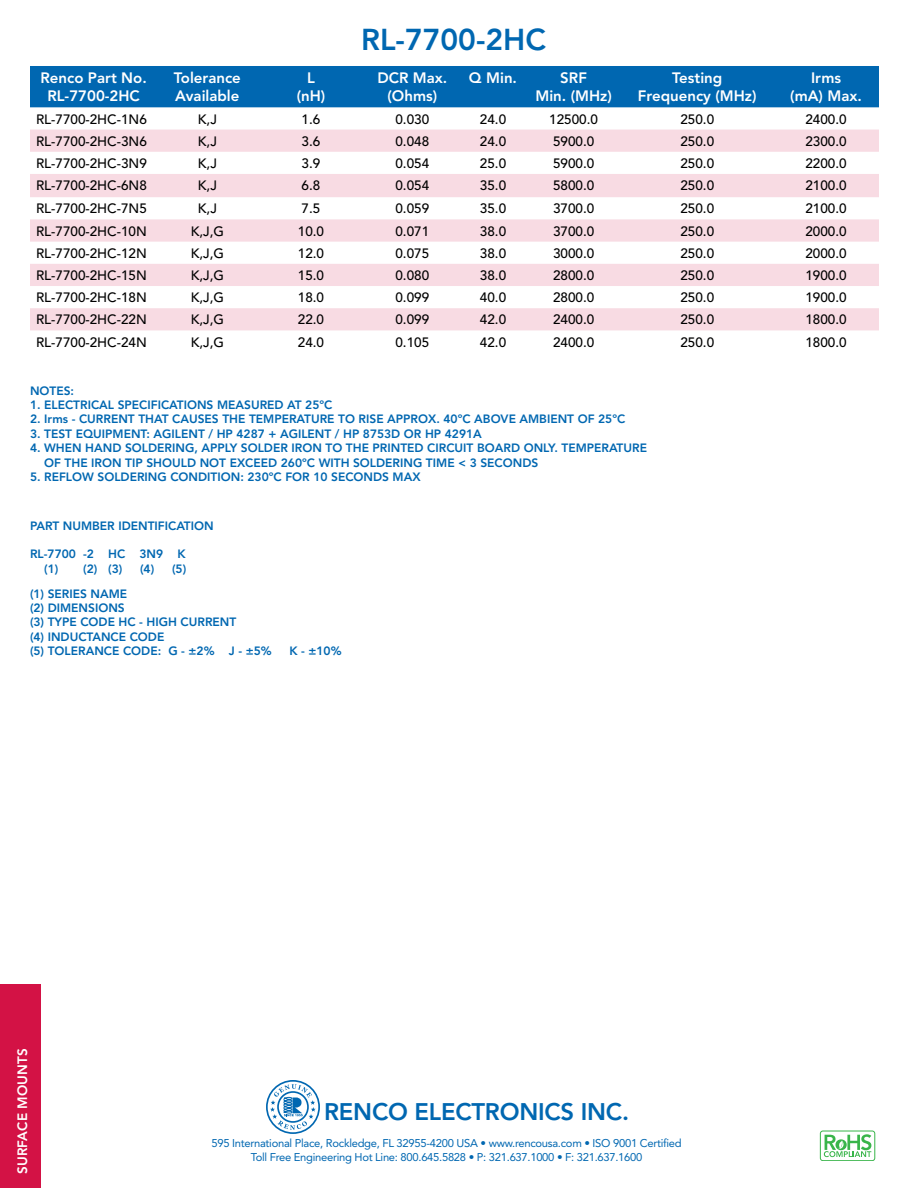
<style>
.page{position:relative;width:918px;height:1188px;background:#fff}
.page>*{position:absolute;margin:0;border:0;box-sizing:border-box;transform-origin:0 0}
.t1{font:800 30px "Avenir LT Std";color:#0067b1}
.t2{font:800 23.85px "Avenir LT Std";letter-spacing:-.01em;color:#0067b1}
.t3{font:800 15px/18px "Avenir LT Std";color:#fff;text-align:center}
.t4{font:500 13.5px "Avenir LT Std";color:#000}
.t5{font:800 13.5px "Avenir LT Std";letter-spacing:.01em;color:#fff}
.t6{font:800 12px/14.4px "Avenir LT Std";color:#0067b1}
.t7{font:11.25px "Avenir LT Std";letter-spacing:-.025em;color:#0067b1}
</style>
<div class="page">
<svg style="left:266px;top:1080px;width:54px;height:54px"></svg>
<svg style="left:824px;top:1134px;width:47px;height:23px"></svg>
<div style="left:820px;top:1131px;width:55px;height:30px;border:1px solid #39b54a;border-radius:3px"></div>
<div style="left:0;top:984px;width:40px;height:204px;background:#d31245"></div>
<div style="left:30px;top:66px;width:849px;height:41px;background:#0067b1"></div>
<svg style="left:30px;top:130px;width:849px;height:67px;fill:#f8dbe3"></svg>
<svg style="left:30px;top:219px;width:849px;height:111px;fill:#f8dbe3"></svg>
<h1 class="t1" style="left:361px;top:22px;width:186px">RL-7700-2HC</h1>
<p class="t3" style="left:40px;top:69px;width:108px">Renco Part No.<br>RL-7700-2HC</p>
<p class="t3" style="left:174px;top:69px;width:68px;text-align:left">Tolerance<br>Available</p>
<p class="t3" style="left:297px;top:69px;width:30px">L (nH)</p>
<p class="t3" style="left:377px;top:69px;width:71px">DCR Max. (Ohms)</p>
<p class="t3" style="left:469px;top:69px;width:50px">Q Min.</p>
<p class="t3" style="left:535px;top:69px;width:78px">SRF<br>Min. (MHz)</p>
<p class="t3" style="left:638px;top:69px;width:120px">Testing<br>Frequency (MHz)</p>
<p class="t3" style="left:790px;top:69px;width:73px">Irms<br>(mA) Max.</p>
<p class="t4" style="left:36px;top:111px;width:112px">RL-7700-2HC-1N6</p>
<p class="t4" style="left:198px;top:111px;width:21px">K,J</p>
<p class="t4" style="left:302px;top:111px;width:20px">1.6</p>
<p class="t4" style="left:395px;top:111px;width:35px">0.030</p>
<p class="t4" style="left:480px;top:111px;width:28px">24.0</p>
<p class="t4" style="left:549px;top:111px;width:50px">12500.0</p>
<p class="t4" style="left:680px;top:111px;width:35px">250.0</p>
<p class="t4" style="left:805px;top:111px;width:43px">2400.0</p>
<p class="t4" style="left:36px;top:133px;width:112px">RL-7700-2HC-3N6</p>
<p class="t4" style="left:198px;top:133px;width:21px">K,J</p>
<p class="t4" style="left:302px;top:133px;width:20px">3.6</p>
<p class="t4" style="left:395px;top:133px;width:35px">0.048</p>
<p class="t4" style="left:480px;top:133px;width:28px">24.0</p>
<p class="t4" style="left:553px;top:133px;width:43px">5900.0</p>
<p class="t4" style="left:680px;top:133px;width:35px">250.0</p>
<p class="t4" style="left:805px;top:133px;width:43px">2300.0</p>
<p class="t4" style="left:36px;top:155px;width:112px">RL-7700-2HC-3N9</p>
<p class="t4" style="left:198px;top:155px;width:21px">K,J</p>
<p class="t4" style="left:302px;top:155px;width:20px">3.9</p>
<p class="t4" style="left:395px;top:155px;width:35px">0.054</p>
<p class="t4" style="left:480px;top:155px;width:28px">25.0</p>
<p class="t4" style="left:553px;top:155px;width:43px">5900.0</p>
<p class="t4" style="left:680px;top:155px;width:35px">250.0</p>
<p class="t4" style="left:805px;top:155px;width:43px">2200.0</p>
<p class="t4" style="left:36px;top:178px;width:112px">RL-7700-2HC-6N8</p>
<p class="t4" style="left:198px;top:178px;width:21px">K,J</p>
<p class="t4" style="left:302px;top:178px;width:20px">6.8</p>
<p class="t4" style="left:395px;top:178px;width:35px">0.054</p>
<p class="t4" style="left:480px;top:178px;width:28px">35.0</p>
<p class="t4" style="left:553px;top:178px;width:43px">5800.0</p>
<p class="t4" style="left:680px;top:178px;width:35px">250.0</p>
<p class="t4" style="left:805px;top:178px;width:43px">2100.0</p>
<p class="t4" style="left:36px;top:201px;width:112px">RL-7700-2HC-7N5</p>
<p class="t4" style="left:198px;top:201px;width:21px">K,J</p>
<p class="t4" style="left:302px;top:201px;width:20px">7.5</p>
<p class="t4" style="left:395px;top:201px;width:35px">0.059</p>
<p class="t4" style="left:480px;top:201px;width:28px">35.0</p>
<p class="t4" style="left:553px;top:201px;width:43px">3700.0</p>
<p class="t4" style="left:680px;top:201px;width:35px">250.0</p>
<p class="t4" style="left:805px;top:201px;width:43px">2100.0</p>
<p class="t4" style="left:36px;top:223px;width:112px">RL-7700-2HC-10N</p>
<p class="t4" style="left:191px;top:223px;width:35px">K,J,G</p>
<p class="t4" style="left:298px;top:223px;width:28px">10.0</p>
<p class="t4" style="left:395px;top:223px;width:35px">0.071</p>
<p class="t4" style="left:480px;top:223px;width:28px">38.0</p>
<p class="t4" style="left:553px;top:223px;width:43px">3700.0</p>
<p class="t4" style="left:680px;top:223px;width:35px">250.0</p>
<p class="t4" style="left:805px;top:223px;width:43px">2000.0</p>
<p class="t4" style="left:36px;top:245px;width:112px">RL-7700-2HC-12N</p>
<p class="t4" style="left:191px;top:245px;width:35px">K,J,G</p>
<p class="t4" style="left:298px;top:245px;width:28px">12.0</p>
<p class="t4" style="left:395px;top:245px;width:35px">0.075</p>
<p class="t4" style="left:480px;top:245px;width:28px">38.0</p>
<p class="t4" style="left:553px;top:245px;width:43px">3000.0</p>
<p class="t4" style="left:680px;top:245px;width:35px">250.0</p>
<p class="t4" style="left:805px;top:245px;width:43px">2000.0</p>
<p class="t4" style="left:36px;top:268px;width:112px">RL-7700-2HC-15N</p>
<p class="t4" style="left:191px;top:268px;width:35px">K,J,G</p>
<p class="t4" style="left:298px;top:268px;width:28px">15.0</p>
<p class="t4" style="left:395px;top:268px;width:35px">0.080</p>
<p class="t4" style="left:480px;top:268px;width:28px">38.0</p>
<p class="t4" style="left:553px;top:268px;width:43px">2800.0</p>
<p class="t4" style="left:680px;top:268px;width:35px">250.0</p>
<p class="t4" style="left:805px;top:268px;width:43px">1900.0</p>
<p class="t4" style="left:36px;top:290px;width:112px">RL-7700-2HC-18N</p>
<p class="t4" style="left:191px;top:290px;width:35px">K,J,G</p>
<p class="t4" style="left:298px;top:290px;width:28px">18.0</p>
<p class="t4" style="left:395px;top:290px;width:35px">0.099</p>
<p class="t4" style="left:480px;top:290px;width:28px">40.0</p>
<p class="t4" style="left:553px;top:290px;width:43px">2800.0</p>
<p class="t4" style="left:680px;top:290px;width:35px">250.0</p>
<p class="t4" style="left:805px;top:290px;width:43px">1900.0</p>
<p class="t4" style="left:36px;top:312px;width:112px">RL-7700-2HC-22N</p>
<p class="t4" style="left:191px;top:312px;width:35px">K,J,G</p>
<p class="t4" style="left:298px;top:312px;width:28px">22.0</p>
<p class="t4" style="left:395px;top:312px;width:35px">0.099</p>
<p class="t4" style="left:480px;top:312px;width:28px">42.0</p>
<p class="t4" style="left:553px;top:312px;width:43px">2400.0</p>
<p class="t4" style="left:680px;top:312px;width:35px">250.0</p>
<p class="t4" style="left:805px;top:312px;width:43px">1800.0</p>
<p class="t4" style="left:36px;top:334px;width:112px">RL-7700-2HC-24N</p>
<p class="t4" style="left:191px;top:334px;width:35px">K,J,G</p>
<p class="t4" style="left:298px;top:334px;width:28px">24.0</p>
<p class="t4" style="left:395px;top:334px;width:35px">0.105</p>
<p class="t4" style="left:480px;top:334px;width:28px">42.0</p>
<p class="t4" style="left:553px;top:334px;width:43px">2400.0</p>
<p class="t4" style="left:680px;top:334px;width:35px">250.0</p>
<p class="t4" style="left:805px;top:334px;width:43px">1800.0</p>
<p class="t6" style="left:30px;top:383px;width:46px">NOTES:</p>
<p class="t6" style="left:30px;top:398px;width:304px">1. ELECTRICAL SPECIFICATIONS MEASURED AT 25ºC</p>
<p class="t6" style="left:30px;top:412px;width:597px">2. Irms - CURRENT THAT CAUSES THE TEMPERATURE TO RISE APPROX. 40ºC ABOVE AMBIENT OF 25ºC</p>
<p class="t6" style="left:30px;top:426px;width:453px">3. TEST EQUIPMENT: AGILENT / HP 4287 + AGILENT / HP 8753D OR HP 4291A</p>
<p class="t6" style="left:44px;top:441px;width:604px;text-indent:-14px">4. WHEN HAND SOLDERING, APPLY SOLDER IRON TO THE PRINTED CIRCUIT BOARD ONLY. TEMPERATURE<br>OF THE IRON TIP SHOULD NOT EXCEED 260ºC WITH SOLDERING TIME &lt; 3 SECONDS</p>
<p class="t6" style="left:30px;top:470px;width:392px">5. REFLOW SOLDERING CONDITION: 230ºC FOR 10 SECONDS MAX</p>
<p class="t6" style="left:30px;top:518px;width:185px">PART NUMBER IDENTIFICATION</p>
<p class="t6" style="left:44px;top:547px;width:143px;text-indent:-14px">RL-7700 -2 HC 3N9 K (1)</p>
<p class="t6" style="left:83px;top:561px;width:41px">(2) (3)</p>
<p class="t6" style="left:140px;top:561px;width:48px">(4) (5)</p>
<p class="t6" style="left:30px;top:586px;width:243px">(1) SERIES NAME<br>(2) DIMENSIONS<br>(3) TYPE CODE HC - HIGH CURRENT<br>(4) INDUCTANCE CODE<br>(5) TOLERANCE CODE: G - ±2% J - ±5%</p>
<p class="t6" style="left:289px;top:644px;width:54px">K - ±10%</p>
<p class="t5" style="left:14px;top:1174px;width:127px;rotate:-90deg">SURFACE MOUNTS</p>
<h2 class="t2" style="left:324px;top:1097px;width:306px">RENCO ELECTRONICS INC.</h2>
<p class="t7" style="left:211px;top:1136px;width:472px">595 International Place, Rockledge, FL 32955-4200 USA • www.rencousa.com • ISO 9001 Certified</p>
<p class="t7" style="left:251px;top:1150px;width:393px">Toll Free Engineering Hot Line: 800.645.5828 • P: 321.637.1000 • F: 321.637.1600</p>
</div>
